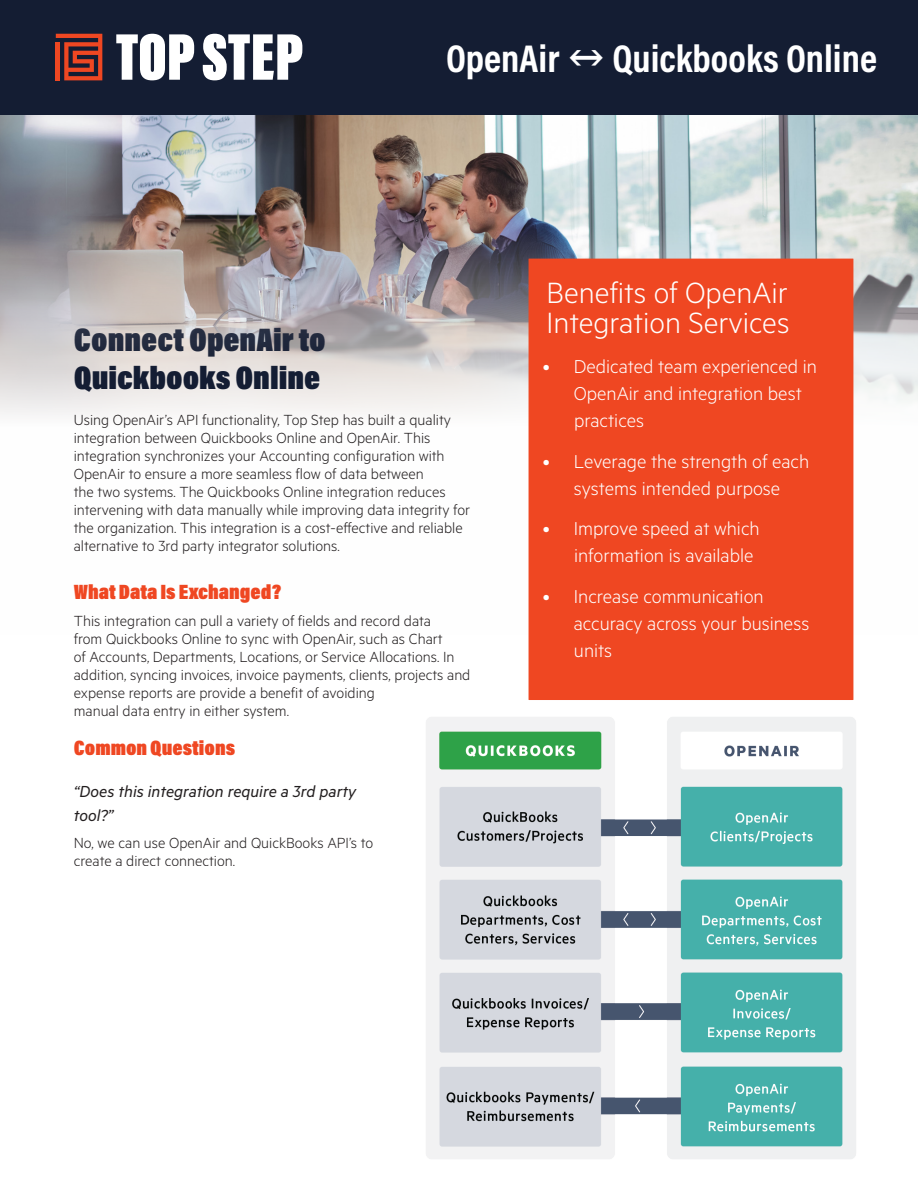
<style>
.page{position:relative;width:918px;height:1188px;background:#fff}
.page>*{position:absolute;margin:0;border:0;box-sizing:border-box;transform-origin:0 0}
.t1{font:700 39px "Acumin Pro Cond";color:#fff}
.CallOutBoxText{font:300 33px/30px "Metric";color:#fff}
.t2{font:900 33px/37.5px "Acumin Pro Cond";color:#141d33}
.t3{font:300 21px/27px "Metric";color:#fff}
.t4{font:900 21px "Acumin Pro Cond";color:#ef4722}
.t5{font:italic 18px/24px "Metric";color:#231f20}
.t6{font:300 16.5px/18px "Metric";color:#231f20}
.s1{font-family:"Epilogue";font-weight:500}
</style>
<div class="page">
<img style="left:0;top:114px;width:918px;height:520px">
<div style="left:0;top:0;width:918px;height:114px;background:#141d33"></div>
<svg style="left:116px;top:34px;width:78px;height:46px"></svg>
<svg style="left:203px;top:34px;width:99px;height:46px"></svg>
<svg style="left:56px;top:34px;width:46px;height:46px"></svg>
<hr style="left:56px;top:42px;width:4px;height:38px;background:#ef4722">
<div style="left:529px;top:259px;width:324px;height:441px;background:#ef4722"></div>
<img style="left:426px;top:717px;width:430px;height:442px">
<p class="t1" style="left:446px;top:32px;width:433px">OpenAir <span class="s1">↔</span> Quickbooks Online</p>
<h2 class="t2" style="left:74px;top:320px;width:253px">Connect OpenAir to<br>Quickbooks Online</h2>
<p class="t6" style="left:74px;top:410px;width:398px">Using OpenAir’s API functionality, Top Step has built a quality integration between Quickbooks Online and OpenAir. This integration synchronizes your Accounting configuration with OpenAir to ensure a more seamless flow of data between<br>the two systems. The Quickbooks Online integration reduces intervening with data manually while improving data integrity for the organization. This integration is a cost-effective and reliable alternative to 3rd party integrator solutions.</p>
<p class="t4" style="left:74px;top:578px;width:209px">What Data Is Exchanged?</p>
<p class="t6" style="left:74px;top:611px;width:398px">This integration can pull a variety of fields and record data<br>from Quickbooks Online to sync with OpenAir, such as Chart<br>of Accounts, Departments, Locations, or Service Allocations. In addition, syncing invoices, invoice payments, clients, projects and expense reports are provide a benefit of avoiding<br>manual data entry in either system.</p>
<p class="t4" style="left:74px;top:734px;width:163px">Common Questions</p>
<p class="t5" style="left:74px;top:778px;width:284px">“Does this integration require a 3rd party tool?”</p>
<p class="t6" style="left:74px;top:833px;width:301px">No, we can use OpenAir and QuickBooks API’s to create a direct connection.</p>
<p class="CallOutBoxText" style="left:547px;top:276px;width:245px">Benefits of OpenAir<br>Integration Services</p>
<p class="t3" style="left:574px;top:352px;width:245px;text-indent:-31px">• Dedicated team experienced in<br>OpenAir and integration best practices</p>
<p class="t3" style="left:543px;top:447px;width:268px;text-align:center">• Leverage the strength of each systems intended purpose</p>
<p class="t3" style="left:543px;top:514px;width:218px;text-align:right">• Improve speed at which information is available</p>
<p class="t3" style="left:574px;top:582px;width:237px;text-indent:-31px">• Increase communication accuracy across your business units</p>
</div>
